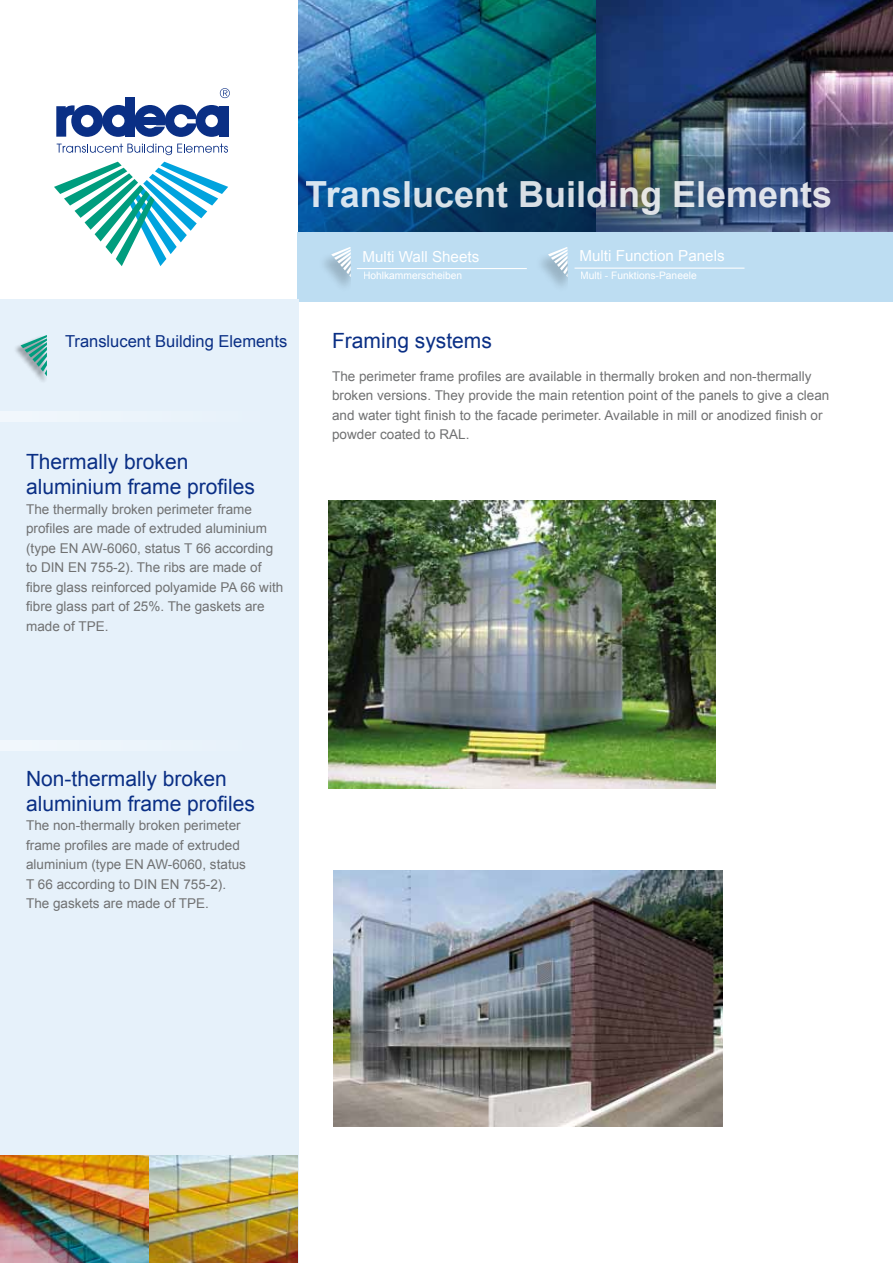
<style>
.page{position:relative;width:893px;height:1263px;background:#fff}
.page>*{position:absolute;margin:0;border:0;box-sizing:border-box;transform-origin:0 0}
.t1{font:700 36px "Arial";color:#fff}
.t2{font:21px/25.2px "Arial";color:#0a2f85}
.t3{font:16.5px "Arial";color:#0a2f85}
.t4{font:15.15px "Arial";color:#fff}
.t5{font:13.5px/19.5px "Arial";color:#707172}
.t6{font:10.2px "Arial";color:#fff}
</style>
<div class="page">
<img style="left:298px;top:0;width:595px;height:83px">
<div style="left:298px;top:232px;width:595px;height:69px;background:#bdddf2"></div>
<div style="left:0;top:300px;width:298px;height:963px;background:#e6f1fa"></div>
<div style="left:126px;top:97px;width:9px;height:40px;background:#0a2f85"></div>
<svg style="left:56px;top:105px;width:172px;height:32px"></svg>
<svg style="left:54px;top:162px;width:174px;height:104px"></svg>
<svg style="left:220px;top:88px;width:10px;height:10px"></svg>
<svg style="left:57px;top:144px;width:171px;height:11px"></svg>
<hr style="left:357px;top:268px;width:170px;height:1px;background:#fff">
<hr style="left:574px;top:268px;width:170px;height:1px;background:#fff">
<img style="left:0;top:1156px;width:298px;height:107px">
<img style="left:298px;top:83px;width:595px;height:149px">
<div style="left:0;top:411px;width:298px;height:11px;background:#ebf4fb"></div>
<div style="left:536px;top:248px;width:32px;height:45px;background:#000;opacity:.29"></div>
<svg style="left:548px;top:247px;width:20px;height:30px"></svg>
<div style="left:319px;top:248px;width:32px;height:45px;background:#000;opacity:.29"></div>
<svg style="left:331px;top:247px;width:20px;height:30px"></svg>
<div style="left:13px;top:335px;width:35px;height:49px;background:#000;opacity:.5"></div>
<svg style="left:21px;top:335px;width:26px;height:41px"></svg>
<img style="left:329px;top:500px;width:387px;height:288px">
<img style="left:333px;top:870px;width:390px;height:256px">
<div style="left:0;top:740px;width:298px;height:11px;background:#ebf4fb"></div>
<h1 class="t1" style="left:306px;top:171px;width:528px">Translucent Building Elements</h1>
<p class="t4" style="left:363px;top:247px;width:118px">Multi Wall Sheets</p>
<p class="t6" style="left:363px;top:269px;width:101px">Hohlkammerscheiben</p>
<p class="t4" style="left:579px;top:245px;width:147px">Multi Function Panels</p>
<p class="t6" style="left:580px;top:268px;width:118px">Multi - Funktions-Paneele</p>
<p class="t3" style="left:65px;top:330px;width:224px">Translucent Building Elements</p>
<h2 class="t2" style="left:332px;top:328px;width:161px">Framing systems</h2>
<p class="t5" style="left:332px;top:366px;width:499px">The perimeter frame profiles are available in thermally broken and non-thermally broken versions. They provide the main retention point of the panels to give a clean and water tight finish to the facade perimeter. Available in mill or anodized finish or powder coated to RAL.</p>
<h2 class="t2" style="left:26px;top:449px;width:230px">Thermally broken aluminium frame profiles</h2>
<p class="t5" style="left:26px;top:499px;width:259px">The thermally broken perimeter frame profiles are made of extruded aluminium (type EN AW-6060, status T 66 according to DIN EN 755-2). The ribs are made of fibre glass reinforced polyamide PA 66 with fibre glass part of 25%. The gaskets are made of TPE.</p>
<h2 class="t2" style="left:26px;top:766px;width:230px">Non-thermally broken aluminium frame profiles</h2>
<p class="t5" style="left:26px;top:816px;width:221px">The non-thermally broken perimeter frame profiles are made of extruded aluminium (type EN AW-6060, status T 66 according to DIN EN 755-2).<br>The gaskets are made of TPE.</p>
</div>
